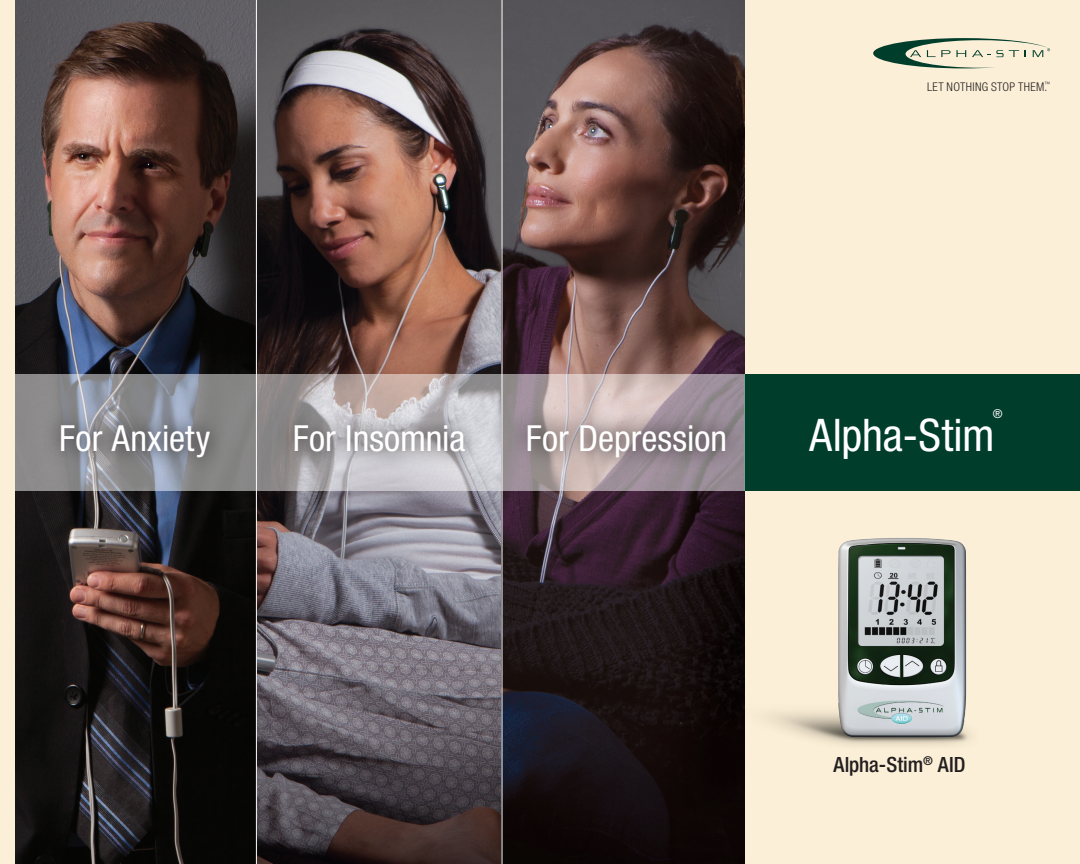
<style>
.page{position:relative;width:1080px;height:864px;background:#fff}
.page>*{position:absolute;margin:0;border:0;box-sizing:border-box;transform-origin:0 0}
.t1{font:condensed 45px "Helvetica Neue LT Std";letter-spacing:-.005em;color:#fff}
.t2{font:condensed 36px "Helvetica Neue LT Std";color:#fff}
.t3{font:500 condensed 21px "Helvetica Neue LT Std";color:#231f20}
.t4{font:condensed 12.3px "Helvetica Neue LT Std";color:#fff}
.t5{font:300 condensed 12px "Helvetica Neue LT Std";letter-spacing:.03em;color:#231f20}
</style>
<div class="page">
<div style="left:9px;top:0;width:1071px;height:864px;background:#fcefd7"></div>
<img style="left:15px;top:0;width:729px;height:864px">
<div style="left:744px;top:374px;width:336px;height:117px;background:#003d2a"></div>
<svg style="left:15px;top:374px;width:729px;height:117px;background:#a6a0a3"></svg>
<svg style="left:43px;top:407px;width:184px;height:68px;background:#85878c"></svg>
<svg style="left:510px;top:407px;width:233px;height:67px;background:#a09296"></svg>
<svg style="left:276px;top:407px;width:206px;height:62px;background:#aeacaf"></svg>
<svg style="left:873px;top:38px;width:177px;height:30px"></svg>
<img style="left:769px;top:538px;width:201px;height:208px">
<div style="left:1px;top:0;width:13px;height:864px;background:#fcefd7"></div>
<hr style="left:0;top:0;width:1px;height:864px;background:#fcefd7">
<hr style="left:256px;top:0;width:1px;height:864px;background:#fff">
<hr style="left:502px;top:0;width:1px;height:864px;background:#fff">
<p class="t5" style="left:927px;top:80px;width:125px">LET NOTHING STOP THEM.<sup>™</sup></p>
<p class="t4" style="left:993px;top:407px;width:11px">®</p>
<p class="t2" style="left:59px;top:417px;width:153px">For Anxiety</p>
<p class="t2" style="left:293px;top:417px;width:174px">For Insomnia</p>
<p class="t2" style="left:526px;top:417px;width:203px">For Depression</p>
<p class="t1" style="left:809px;top:409px;width:187px">Alpha-Stim</p>
<p class="t3" style="left:834px;top:752px;width:131px">Alpha-Stim<sup>®</sup> AID</p>
</div>
